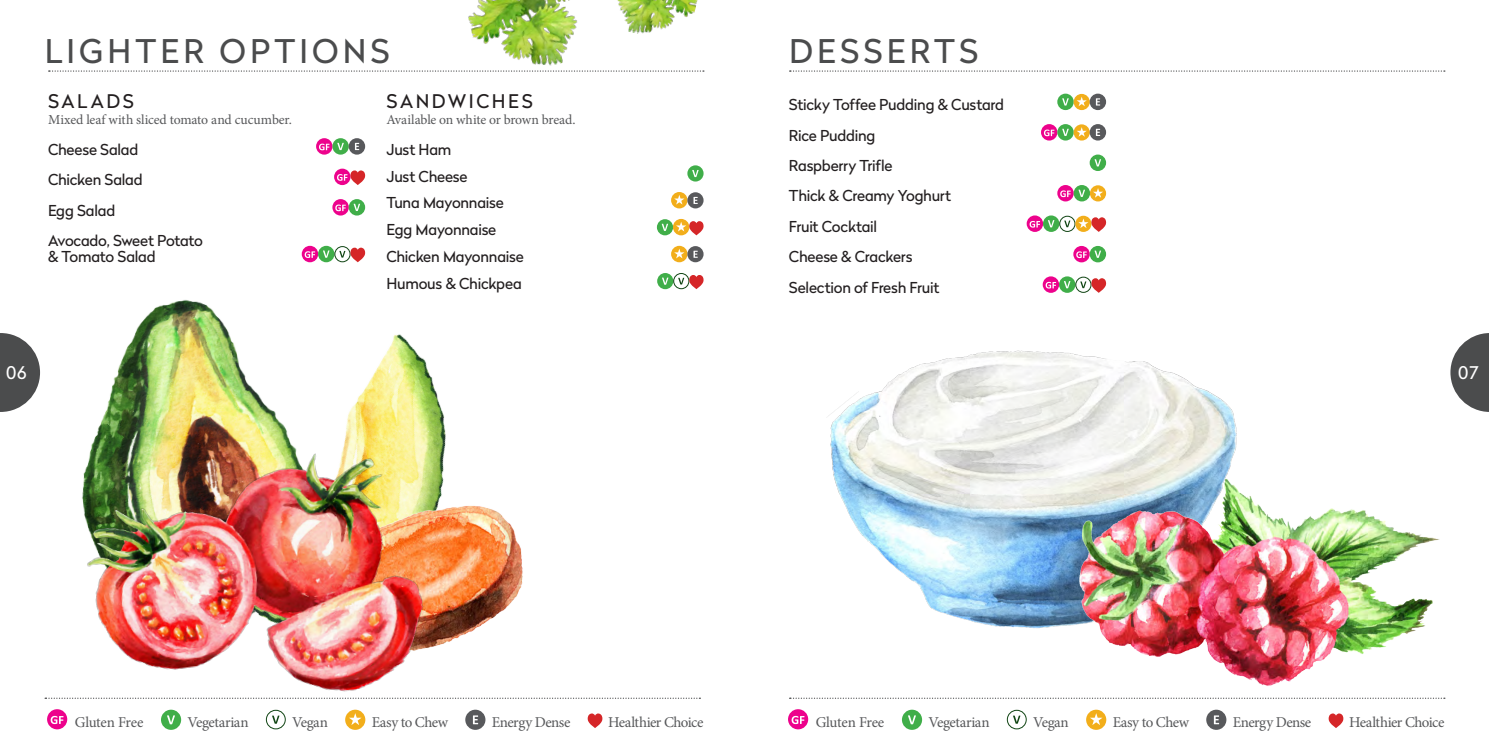
<style>
.page{position:relative;width:1489px;height:745px;background:#fff}
.page>*{position:absolute;margin:0;border:0;box-sizing:border-box;transform-origin:0 0}
.t1{font:32.5px "Radikal";letter-spacing:.125em;color:#4b4c4d}
.t2{font:18.75px "Radikal";letter-spacing:.135em;color:#231f20}
.t3{font:17.38px "Radikal";color:#fff}
.t4{font:15px/30.4px "Radikal";letter-spacing:-.015em;color:#231f20}
.t5{font:15px "Minion Pro";letter-spacing:-.03em;color:#57585a}
.t6{font:13.75px "Minion Pro";letter-spacing:-.01em;color:#57585a}
</style>
<div class="page">
<svg style="left:789px;top:697px;width:655px;height:1px"></svg>
<svg style="left:789px;top:70px;width:655px;height:2px"></svg>
<div style="left:1057px;top:94px;width:16px;height:16px;background:#40ae49;border-radius:50%"></div>
<svg style="left:1062px;top:98px;width:6px;height:7px"></svg>
<svg style="left:1073px;top:94px;width:16px;height:16px"></svg>
<svg style="left:1076px;top:97px;width:10px;height:9px"></svg>
<div style="left:1089px;top:94px;width:17px;height:16px;background:#58595c;border-radius:50%"></div>
<svg style="left:1095px;top:98px;width:5px;height:7px"></svg>
<svg style="left:1040px;top:124px;width:17px;height:16px"></svg>
<svg style="left:1043px;top:129px;width:11px;height:7px"></svg>
<div style="left:1057px;top:124px;width:16px;height:16px;background:#40ae49;border-radius:50%"></div>
<svg style="left:1062px;top:129px;width:6px;height:7px"></svg>
<svg style="left:1073px;top:124px;width:16px;height:16px"></svg>
<svg style="left:1076px;top:127px;width:10px;height:10px"></svg>
<div style="left:1089px;top:124px;width:17px;height:16px;background:#58595c;border-radius:50%"></div>
<svg style="left:1095px;top:129px;width:5px;height:7px"></svg>
<svg style="left:1089px;top:154px;width:17px;height:17px"></svg>
<svg style="left:1094px;top:159px;width:6px;height:7px"></svg>
<svg style="left:1057px;top:185px;width:16px;height:16px"></svg>
<svg style="left:1060px;top:190px;width:10px;height:7px"></svg>
<div style="left:1073px;top:185px;width:16px;height:16px;background:#40ae49;border-radius:50%"></div>
<svg style="left:1078px;top:189px;width:6px;height:8px"></svg>
<svg style="left:1089px;top:185px;width:17px;height:16px"></svg>
<svg style="left:1092px;top:188px;width:10px;height:9px"></svg>
<svg style="left:1026px;top:215px;width:17px;height:17px"></svg>
<svg style="left:1029px;top:221px;width:11px;height:6px"></svg>
<svg style="left:1042px;top:215px;width:17px;height:17px"></svg>
<svg style="left:1047px;top:220px;width:7px;height:7px"></svg>
<div style="left:1059px;top:215px;width:16px;height:17px;border:1px solid #114514;border-radius:50%"></div>
<svg style="left:1064px;top:220px;width:6px;height:7px"></svg>
<svg style="left:1075px;top:215px;width:16px;height:17px"></svg>
<svg style="left:1078px;top:216px;width:28px;height:16px"></svg>
<div style="left:1073px;top:246px;width:16px;height:16px;background:#ed028c;border-radius:50%"></div>
<svg style="left:1076px;top:251px;width:10px;height:7px"></svg>
<div style="left:1089px;top:246px;width:17px;height:16px;background:#40ae49;border-radius:50%"></div>
<svg style="left:1094px;top:250px;width:6px;height:8px"></svg>
<svg style="left:1042px;top:276px;width:17px;height:17px"></svg>
<svg style="left:1045px;top:282px;width:11px;height:6px"></svg>
<svg style="left:1058px;top:276px;width:17px;height:17px"></svg>
<svg style="left:1063px;top:281px;width:7px;height:7px"></svg>
<div style="left:1075px;top:276px;width:16px;height:17px;border:1px solid #114514;border-radius:50%"></div>
<svg style="left:1080px;top:277px;width:26px;height:16px"></svg>
<svg style="left:788px;top:708px;width:20px;height:20px"></svg>
<svg style="left:791px;top:715px;width:13px;height:8px"></svg>
<div style="left:901px;top:709px;width:21px;height:20px;background:#40ae49;border-radius:50%"></div>
<svg style="left:908px;top:715px;width:7px;height:8px"></svg>
<div style="left:1006px;top:709px;width:20px;height:19px;border:1px solid #114514;border-radius:50%"></div>
<svg style="left:1013px;top:715px;width:7px;height:8px"></svg>
<svg style="left:1086px;top:709px;width:20px;height:20px"></svg>
<svg style="left:1089px;top:712px;width:13px;height:12px"></svg>
<div style="left:1206px;top:709px;width:20px;height:20px;background:#58595c;border-radius:50%"></div>
<svg style="left:1213px;top:715px;width:5px;height:8px"></svg>
<svg style="left:1328px;top:713px;width:15px;height:14px"></svg>
<svg style="left:482px;top:697px;width:218px;height:1px"></svg>
<svg style="left:0;top:333px;width:40px;height:78px"></svg>
<img style="left:617px;top:0;width:81px;height:34px">
<svg style="left:49px;top:70px;width:655px;height:2px"></svg>
<svg style="left:316px;top:138px;width:16px;height:16px"></svg>
<svg style="left:319px;top:143px;width:10px;height:7px"></svg>
<div style="left:332px;top:138px;width:17px;height:16px;background:#40ae49;border-radius:50%"></div>
<svg style="left:337px;top:143px;width:7px;height:7px"></svg>
<div style="left:349px;top:138px;width:16px;height:16px;background:#58595c;border-radius:50%"></div>
<svg style="left:355px;top:143px;width:4px;height:7px"></svg>
<svg style="left:334px;top:168px;width:16px;height:17px"></svg>
<svg style="left:337px;top:169px;width:28px;height:16px"></svg>
<svg style="left:332px;top:199px;width:17px;height:16px"></svg>
<svg style="left:335px;top:204px;width:11px;height:7px"></svg>
<div style="left:349px;top:199px;width:16px;height:16px;background:#40ae49;border-radius:50%"></div>
<svg style="left:353px;top:204px;width:7px;height:7px"></svg>
<div style="left:302px;top:246px;width:16px;height:16px;background:#ed028c;border-radius:50%"></div>
<svg style="left:305px;top:251px;width:10px;height:7px"></svg>
<div style="left:318px;top:246px;width:16px;height:16px;background:#40ae49;border-radius:50%"></div>
<svg style="left:323px;top:250px;width:6px;height:7px"></svg>
<div style="left:334px;top:246px;width:16px;height:16px;border:1px solid #114514;border-radius:50%"></div>
<svg style="left:339px;top:247px;width:26px;height:15px"></svg>
<div style="left:687px;top:165px;width:16px;height:16px;background:#40ae49;border-radius:50%"></div>
<svg style="left:692px;top:170px;width:6px;height:7px"></svg>
<div style="left:671px;top:192px;width:16px;height:16px;background:#f2ae1b;border-radius:50%"></div>
<svg style="left:674px;top:195px;width:10px;height:9px"></svg>
<div style="left:687px;top:192px;width:16px;height:16px;background:#58595c;border-radius:50%"></div>
<svg style="left:693px;top:197px;width:4px;height:7px"></svg>
<div style="left:657px;top:219px;width:16px;height:16px;background:#40ae49;border-radius:50%"></div>
<svg style="left:661px;top:224px;width:7px;height:7px"></svg>
<svg style="left:673px;top:219px;width:16px;height:16px"></svg>
<svg style="left:676px;top:220px;width:28px;height:15px"></svg>
<div style="left:671px;top:246px;width:16px;height:16px;background:#f2ae1b;border-radius:50%"></div>
<svg style="left:674px;top:249px;width:10px;height:9px"></svg>
<div style="left:687px;top:246px;width:16px;height:16px;background:#58595c;border-radius:50%"></div>
<svg style="left:693px;top:250px;width:4px;height:7px"></svg>
<div style="left:657px;top:273px;width:16px;height:16px;background:#40ae49;border-radius:50%"></div>
<svg style="left:662px;top:277px;width:6px;height:7px"></svg>
<div style="left:673px;top:273px;width:16px;height:16px;border:1px solid #114514;border-radius:50%"></div>
<svg style="left:678px;top:274px;width:26px;height:15px"></svg>
<img style="left:463px;top:0;width:127px;height:72px">
<div style="left:465px;top:709px;width:20px;height:20px;background:#58595c;border-radius:50%"></div>
<svg style="left:587px;top:713px;width:15px;height:14px"></svg>
<svg style="left:1450px;top:333px;width:38px;height:78px"></svg>
<img style="left:106px;top:300px;width:111px;height:111px">
<img style="left:217px;top:316px;width:225px;height:95px">
<img style="left:482px;top:506px;width:41px;height:119px">
<img style="left:44px;top:411px;width:438px;height:319px">
<img style="left:828px;top:350px;width:409px;height:278px">
<img style="left:1061px;top:466px;width:379px;height:220px">
<h1 class="t1" style="left:45px;top:28px;width:346px">LIGHTER OPTIONS</h1>
<p class="t2" style="left:48px;top:88px;width:87px">SALADS</p>
<p class="t6" style="left:48px;top:110px;width:245px">Mixed leaf with sliced tomato and cucumber.</p>
<p class="t4" style="left:48px;top:133px;width:156px">Cheese Salad<br>Chicken Salad<br>Egg Salad<br>Avocado, Sweet Potato</p>
<p class="t4" style="left:48px;top:241px;width:109px">&amp; Tomato Salad</p>
<p class="t2" style="left:386px;top:88px;width:148px">SANDWICHES</p>
<p class="t6" style="left:386px;top:110px;width:191px">Available on white or brown bread.</p>
<p class="t4" style="left:386px;top:135px;width:139px;line-height:26.9px">Just Ham<br>Just Cheese<br>Tuna Mayonnaise<br>Egg Mayonnaise<br>Chicken Mayonnaise<br>Humous &amp; Chickpea</p>
<p class="t3" style="left:6px;top:360px;width:22px">06</p>
<h1 class="t1" style="left:789px;top:28px;width:191px">DESSERTS</h1>
<p class="t4" style="left:789px;top:89px;width:216px">Sticky Toffee Pudding &amp; Custard<br>Rice Pudding<br>Raspberry Trifle<br>Thick &amp; Creamy Yoghurt<br>Fruit Cocktail<br>Cheese &amp; Crackers<br>Selection of Fresh Fruit</p>
<p class="t3" style="left:1457px;top:360px;width:22px">07</p>
<p class="t5" style="left:75px;top:711px;width:70px">Gluten Free</p>
<p class="t5" style="left:187px;top:711px;width:63px">Vegetarian</p>
<p class="t5" style="left:292px;top:711px;width:37px">Vegan</p>
<p class="t5" style="left:372px;top:711px;width:78px">Easy to Chew</p>
<p class="t5" style="left:492px;top:711px;width:80px">Energy Dense</p>
<p class="t5" style="left:608px;top:711px;width:97px">Healthier Choice</p>
<p class="t5" style="left:815px;top:711px;width:70px">Gluten Free</p>
<p class="t5" style="left:928px;top:711px;width:63px">Vegetarian</p>
<p class="t5" style="left:1033px;top:711px;width:37px">Vegan</p>
<p class="t5" style="left:1112px;top:711px;width:78px">Easy to Chew</p>
<p class="t5" style="left:1232px;top:711px;width:80px">Energy Dense</p>
<p class="t5" style="left:1348px;top:711px;width:97px">Healthier Choice</p>
</div>
